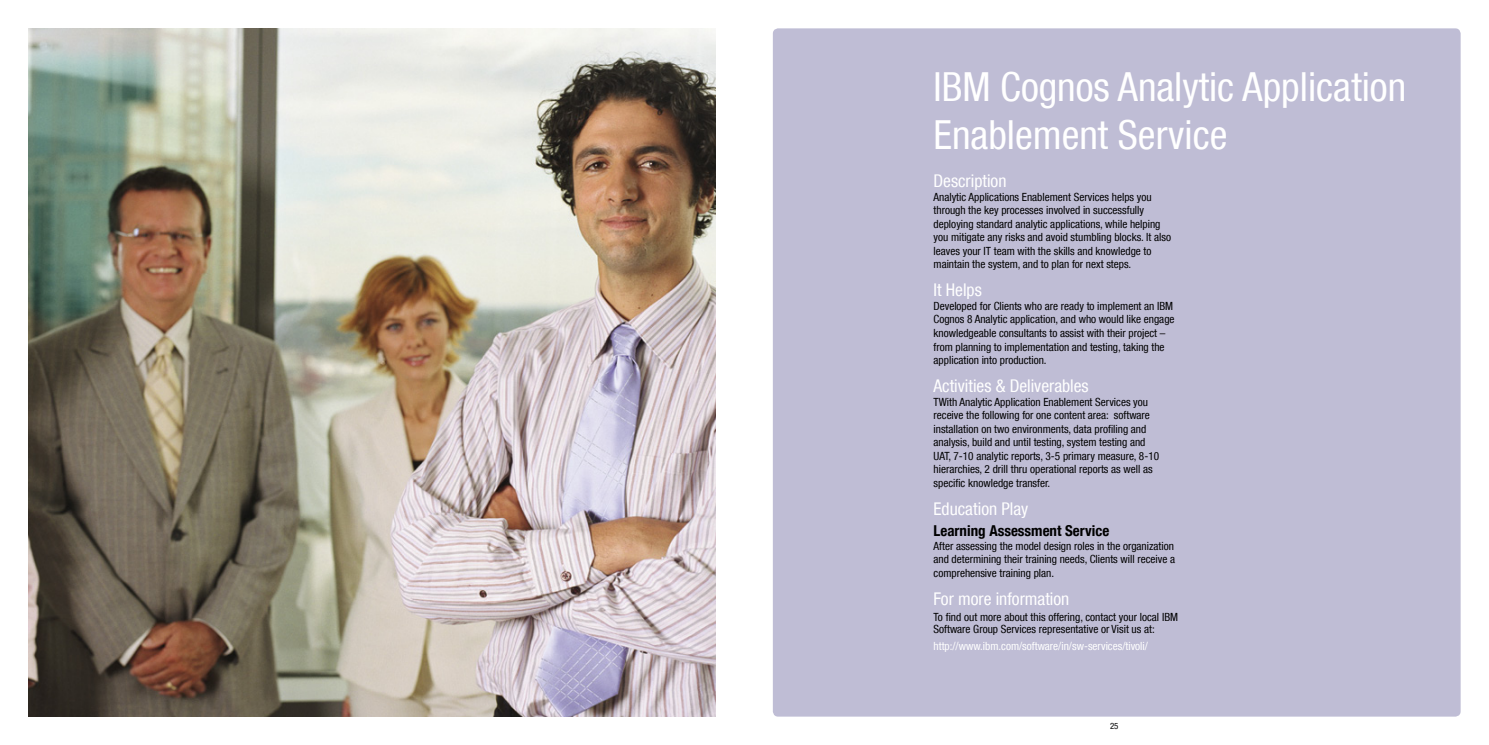
<style>
.page{position:relative;width:1489px;height:745px;background:#fff}
.page>*{position:absolute;margin:0;border:0;box-sizing:border-box;transform-origin:0 0}
.t1{font:condensed 40px/48px "Helvetica Neue LT Com";color:#fff}
.t2{font:condensed 17.5px "Helvetica Neue LT Com";color:#fff}
.t3{font:700 condensed 15px "Helvetica Neue LT Com";color:#000}
.t4{font:condensed 11.25px/13.5px "Helvetica Neue LT Com";color:#000}
.t5{font:condensed 11.25px "Helvetica Neue LT Com";color:#fff}
.t6{font:condensed 8.75px "Helvetica Neue LT Com";color:#000}
</style>
<div class="page">
<img style="left:28px;top:28px;width:687px;height:688px">
<div style="left:773px;top:28px;width:687px;height:688px;background:#bfbdd5;border-radius:5px"></div>
<h1 class="t1" style="left:933px;top:62px;width:474px">IBM Cognos Analytic Application<br>Enablement Service</h1>
<h2 class="t2" style="left:933px;top:171px;width:74px">Description</h2>
<p class="t4" style="left:933px;top:190px;width:239px">Analytic Applications Enablement Services helps you through the key processes involved in successfully deploying standard analytic applications, while helping you mitigate any risks and avoid stumbling blocks. It also leaves your IT team with the skills and knowledge to maintain the system, and to plan for next steps.</p>
<h2 class="t2" style="left:933px;top:280px;width:50px">It Helps</h2>
<p class="t4" style="left:933px;top:299px;width:243px">Developed for Clients who are ready to implement an IBM Cognos 8 Analytic application, and who would like engage knowledgeable consultants to assist with their project – from planning to implementation and testing, taking the application into production.</p>
<h2 class="t2" style="left:933px;top:375px;width:157px">Activities &amp; Deliverables</h2>
<p class="t4" style="left:933px;top:394px;width:227px">TWith Analytic Application Enablement Services you receive the following for one content area: software installation on two environments, data profiling and analysis, build and until testing, system testing and UAT, 7-10 analytic reports, 3-5 primary measure, 8-10 hierarchies, 2 drill thru operational reports as well as specific knowledge transfer.</p>
<h2 class="t2" style="left:933px;top:498px;width:96px">Education Play</h2>
<h3 class="t3" style="left:933px;top:521px;width:177px">Learning Assessment Service</h3>
<p class="t4" style="left:933px;top:538px;width:243px;text-align:justify">After assessing the model design roles in the organization and determining their training needs, Clients will receive a comprehensive training plan.</p>
<h2 class="t2" style="left:933px;top:588px;width:137px">For more information</h2>
<p class="t4" style="left:933px;top:610px;width:246px;line-height:12.5px">To find out more about this offering, contact your local IBM<br>Software Group Services representative or Visit us at:</p>
<p class="t5" style="left:933px;top:639px;width:216px">http://www.ibm.com/software/in/sw-services/tivoli/</p>
<p class="t6" style="left:1110px;top:720px;width:10px">25</p>
</div>
